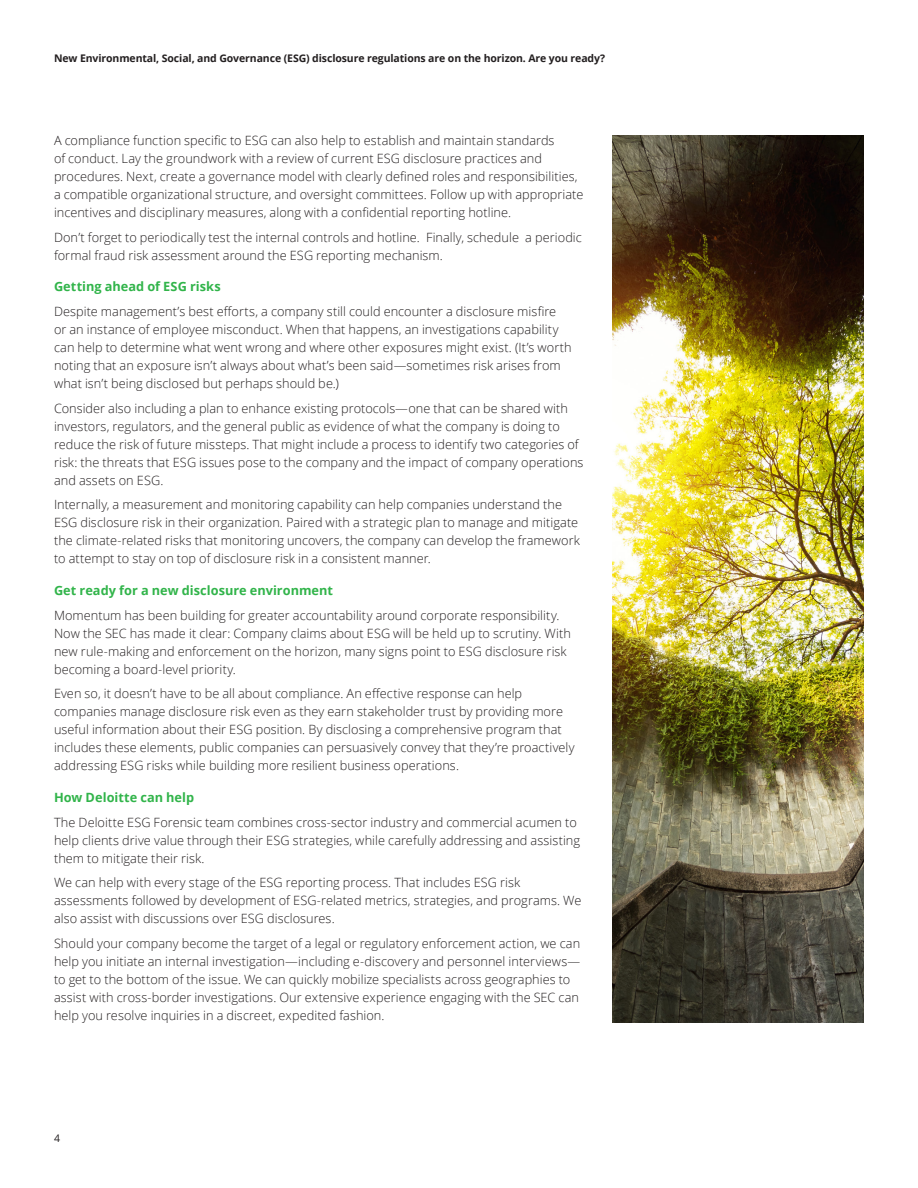
<style>
.page{position:relative;width:918px;height:1188px;background:#fff}
.page>*{position:absolute;margin:0;border:0;box-sizing:border-box;transform-origin:0 0}
.t1{font:300 12.75px/18px "Open Sans";letter-spacing:.005em;color:#231f20}
.t2{font:700 12.75px "Open Sans";letter-spacing:.005em;color:#31b44a}
.t3{font:700 10.5px "Open Sans";letter-spacing:-.01em;color:#231f20}
.t4{font:10.5px "Open Sans";color:#231f20}
</style>
<div class="page">
<img style="left:612px;top:135px;width:252px;height:887px">
<p class="t3" style="left:54px;top:51px;width:553px">New Environmental, Social, and Governance (ESG) disclosure regulations are on the horizon. Are you ready?</p>
<p class="t1" style="left:54px;top:131px;width:531px">A compliance function specific to ESG can also help to establish and maintain standards<br>of conduct. Lay the groundwork with a review of current ESG disclosure practices and procedures. Next, create a governance model with clearly defined roles and responsibilities, a compatible organizational structure, and oversight committees. Follow up with appropriate incentives and disciplinary measures, along with a confidential reporting hotline.</p>
<p class="t1" style="left:54px;top:228px;width:529px">Don’t forget to periodically test the internal controls and hotline. Finally, schedule a periodic formal fraud risk assessment around the ESG reporting mechanism.</p>
<p class="t2" style="left:54px;top:277px;width:168px">Getting ahead of ESG risks</p>
<p class="t1" style="left:54px;top:302px;width:519px">Despite management’s best efforts, a company still could encounter a disclosure misfire or an instance of employee misconduct. When that happens, an investigations capability can help to determine what went wrong and where other exposures might exist. (It’s worth noting that an exposure isn’t always about what’s been said—sometimes risk arises from what isn’t being disclosed but perhaps should be.)</p>
<p class="t1" style="left:54px;top:399px;width:531px">Consider also including a plan to enhance existing protocols—one that can be shared with investors, regulators, and the general public as evidence of what the company is doing to reduce the risk of future missteps. That might include a process to identify two categories of risk: the threats that ESG issues pose to the company and the impact of company operations and assets on ESG.</p>
<p class="t1" style="left:54px;top:495px;width:527px">Internally, a measurement and monitoring capability can help companies understand the ESG disclosure risk in their organization. Paired with a strategic plan to manage and mitigate the climate-related risks that monitoring uncovers, the company can develop the framework to attempt to stay on top of disclosure risk in a consistent manner.</p>
<p class="t2" style="left:54px;top:581px;width:281px">Get ready for a new disclosure environment</p>
<p class="t1" style="left:54px;top:606px;width:519px">Momentum has been building for greater accountability around corporate responsibility.<br>Now the SEC has made it clear: Company claims about ESG will be held up to scrutiny. With new rule-making and enforcement on the horizon, many signs point to ESG disclosure risk becoming a board-level priority.</p>
<p class="t1" style="left:54px;top:684px;width:522px">Even so, it doesn’t have to be all about compliance. An effective response can help companies manage disclosure risk even as they earn stakeholder trust by providing more useful information about their ESG position. By disclosing a comprehensive program that includes these elements, public companies can persuasively convey that they’re proactively addressing ESG risks while building more resilient business operations.</p>
<p class="t2" style="left:54px;top:788px;width:142px">How Deloitte can help</p>
<p class="t1" style="left:54px;top:813px;width:528px">The Deloitte ESG Forensic team combines cross-sector industry and commercial acumen to help clients drive value through their ESG strategies, while carefully addressing and assisting them to mitigate their risk.</p>
<p class="t1" style="left:54px;top:873px;width:529px">We can help with every stage of the ESG reporting process. That includes ESG risk assessments followed by development of ESG-related metrics, strategies, and programs. We also assist with discussions over ESG disclosures.</p>
<p class="t1" style="left:54px;top:934px;width:528px">Should your company become the target of a legal or regulatory enforcement action, we can help you initiate an internal investigation—including e-discovery and personnel interviews— to get to the bottom of the issue. We can quickly mobilize specialists across geographies to assist with cross-border investigations. Our extensive experience engaging with the SEC can help you resolve inquiries in a discreet, expedited fashion.</p>
<p class="t4" style="left:54px;top:1131px;width:8px">4</p>
</div>
